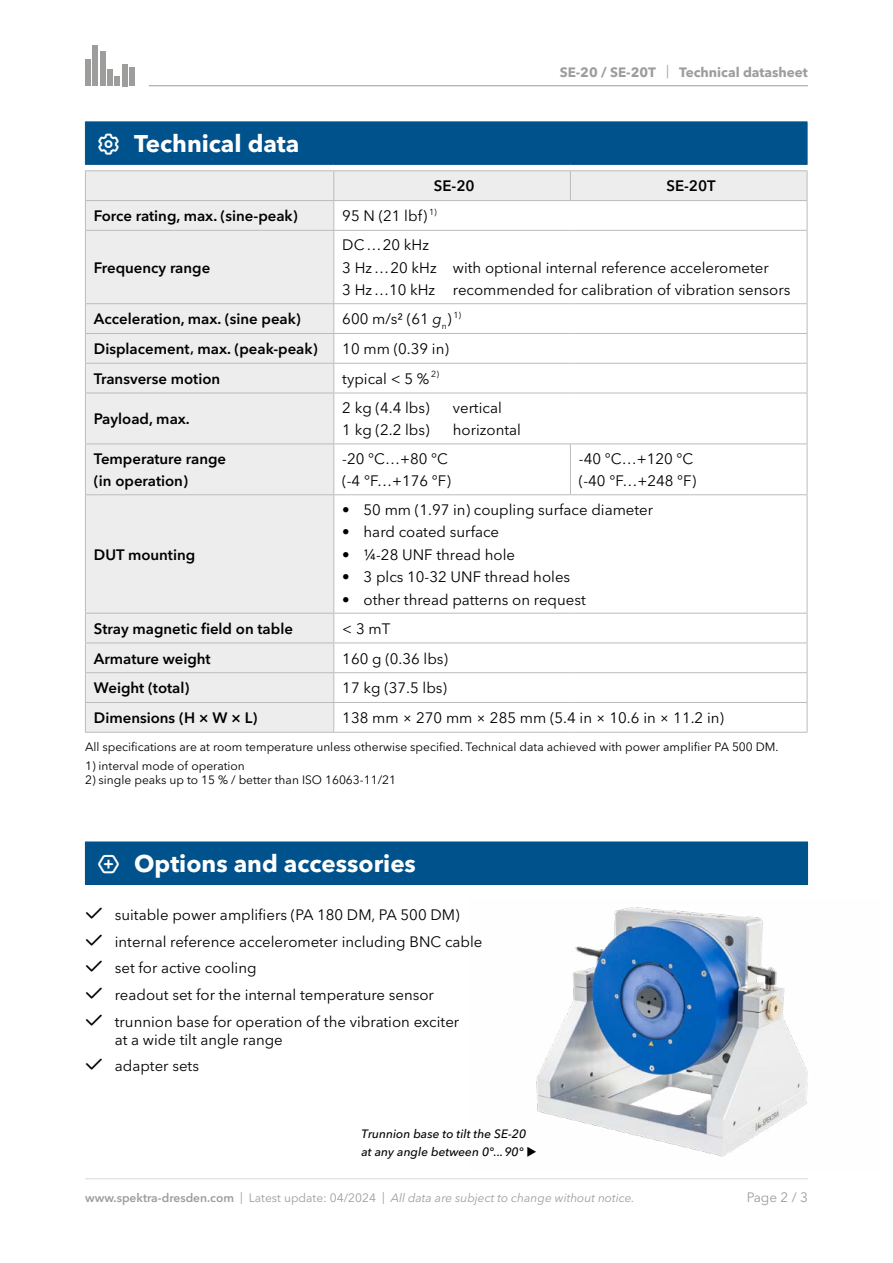
<style>
.page{position:relative;width:893px;height:1263px;background:#fff}
.page>*{position:absolute;margin:0;border:0;box-sizing:border-box;transform-origin:0 0}
.t1{font:700 24px "Avenir Next LT Pro";color:#fff}
.t2{font:15px/22.5px "Avenir Next LT Pro";color:#000}
.t3{font:600 15px "Avenir Next LT Pro";color:#000}
.t4{font:700 13.5px "Avenir Next LT Pro";color:#9d9d9c}
.t5{font:13.5px "Avenir Next LT Pro";color:#9d9d9c}
.t6{font:12px "Avenir Next LT Pro";color:#000}
.t7{font:italic 12px "Avenir Next LT Pro";color:#9d9d9c}
.Bildbeschriftung{font:italic 500 12px/18px "Avenir Next LT Pro";color:#000}
.s1{font-weight:400}
.s2{font-style:italic}
.s3{font-family:"Aller";font-weight:400}
.s4{font-weight:600;font-style:normal}
.s5{font-style:normal}
</style>
<div class="page">
<hr style="left:85px;top:1178px;width:723px;height:1px;background:#dadada">
<div style="left:85px;top:60px;width:5px;height:26px;background:#9d9d9c"></div>
<div style="left:92px;top:46px;width:6px;height:40px;background:#9d9d9c"></div>
<div style="left:100px;top:51px;width:5px;height:35px;background:#9d9d9c"></div>
<div style="left:115px;top:77px;width:5px;height:9px;background:#9d9d9c"></div>
<div style="left:122px;top:64px;width:5px;height:22px;background:#9d9d9c"></div>
<div style="left:129px;top:68px;width:6px;height:18px;background:#9d9d9c"></div>
<div style="left:107px;top:69px;width:6px;height:17px;background:#9d9d9c"></div>
<hr style="left:149px;top:85px;width:659px;height:1px;background:#9d9d9c">
<svg style="left:86px;top:231px;width:721px;height:501px"></svg>
<hr style="left:85px;top:303px;width:249px;height:1px;background:#bcbcbc">
<hr style="left:85px;top:333px;width:249px;height:1px;background:#bcbcbc">
<hr style="left:85px;top:363px;width:249px;height:1px;background:#bcbcbc">
<hr style="left:85px;top:393px;width:249px;height:1px;background:#bcbcbc">
<hr style="left:85px;top:443px;width:249px;height:1px;background:#bcbcbc">
<hr style="left:85px;top:494px;width:249px;height:1px;background:#bcbcbc">
<hr style="left:85px;top:613px;width:249px;height:1px;background:#bcbcbc">
<hr style="left:334px;top:230px;width:236px;height:1px;background:#bcbcbc">
<hr style="left:333px;top:231px;width:1px;height:72px;background:#bcbcbc">
<hr style="left:570px;top:230px;width:237px;height:1px;background:#bcbcbc">
<hr style="left:807px;top:231px;width:1px;height:72px;background:#bcbcbc">
<hr style="left:334px;top:303px;width:236px;height:1px;background:#bcbcbc">
<hr style="left:570px;top:303px;width:237px;height:1px;background:#bcbcbc">
<hr style="left:334px;top:333px;width:236px;height:1px;background:#bcbcbc">
<hr style="left:570px;top:333px;width:237px;height:1px;background:#bcbcbc">
<hr style="left:334px;top:363px;width:236px;height:1px;background:#bcbcbc">
<svg style="left:333px;top:304px;width:1px;height:89px"></svg>
<hr style="left:570px;top:363px;width:237px;height:1px;background:#bcbcbc">
<svg style="left:807px;top:304px;width:1px;height:89px"></svg>
<hr style="left:334px;top:393px;width:236px;height:1px;background:#bcbcbc">
<hr style="left:333px;top:393px;width:1px;height:50px;background:#bcbcbc">
<hr style="left:570px;top:393px;width:237px;height:1px;background:#bcbcbc">
<hr style="left:807px;top:393px;width:1px;height:50px;background:#bcbcbc">
<hr style="left:334px;top:443px;width:236px;height:1px;background:#bcbcbc">
<hr style="left:333px;top:444px;width:1px;height:50px;background:#bcbcbc">
<hr style="left:570px;top:443px;width:237px;height:1px;background:#bcbcbc">
<hr style="left:570px;top:444px;width:1px;height:50px;background:#bcbcbc">
<hr style="left:807px;top:444px;width:1px;height:50px;background:#bcbcbc">
<hr style="left:334px;top:494px;width:236px;height:1px;background:#bcbcbc">
<hr style="left:333px;top:495px;width:1px;height:118px;background:#bcbcbc">
<hr style="left:570px;top:494px;width:237px;height:1px;background:#bcbcbc">
<hr style="left:807px;top:495px;width:1px;height:118px;background:#bcbcbc">
<hr style="left:334px;top:613px;width:236px;height:1px;background:#bcbcbc">
<hr style="left:570px;top:613px;width:237px;height:1px;background:#bcbcbc">
<svg style="left:333px;top:613px;width:1px;height:119px"></svg>
<hr style="left:85px;top:230px;width:249px;height:1px;background:#bcbcbc">
<hr style="left:85px;top:231px;width:1px;height:72px;background:#bcbcbc">
<svg style="left:85px;top:304px;width:1px;height:89px"></svg>
<hr style="left:85px;top:393px;width:1px;height:50px;background:#bcbcbc">
<hr style="left:85px;top:444px;width:1px;height:50px;background:#bcbcbc">
<hr style="left:85px;top:495px;width:1px;height:118px;background:#bcbcbc">
<hr style="left:85px;top:642px;width:249px;height:1px;background:#bcbcbc">
<hr style="left:334px;top:642px;width:236px;height:1px;background:#bcbcbc">
<hr style="left:570px;top:642px;width:237px;height:1px;background:#bcbcbc">
<hr style="left:85px;top:672px;width:249px;height:1px;background:#bcbcbc">
<hr style="left:334px;top:672px;width:236px;height:1px;background:#bcbcbc">
<hr style="left:570px;top:672px;width:237px;height:1px;background:#bcbcbc">
<hr style="left:85px;top:702px;width:249px;height:1px;background:#bcbcbc">
<svg style="left:85px;top:613px;width:1px;height:119px"></svg>
<hr style="left:334px;top:702px;width:236px;height:1px;background:#bcbcbc">
<hr style="left:570px;top:702px;width:237px;height:1px;background:#bcbcbc">
<svg style="left:807px;top:613px;width:1px;height:119px"></svg>
<hr style="left:85px;top:732px;width:249px;height:1px;background:#bcbcbc">
<hr style="left:334px;top:732px;width:236px;height:1px;background:#bcbcbc">
<hr style="left:570px;top:732px;width:237px;height:1px;background:#bcbcbc">
<div style="left:85px;top:842px;width:722px;height:42px;background:#00528d"></div>
<hr style="left:807px;top:842px;width:1px;height:42px;background:#00528d">
<hr style="left:85px;top:884px;width:723px;height:1px;background:#00528d">
<img style="left:536px;top:907px;width:272px;height:250px">
<svg style="left:85px;top:122px;width:723px;height:108px"></svg>
<p class="t1" style="left:98px;top:129px;width:203px">□ Technical data</p>
<p class="t4" style="left:560px;top:64px;width:250px">SE-20 / SE-20T <span class="s1">|</span> Technical datasheet</p>
<p class="t3" style="left:434px;top:177px;width:42px">SE-20</p>
<p class="t3" style="left:666px;top:177px;width:51px">SE-20T</p>
<p class="t3" style="left:94px;top:207px;width:205px">Force rating, max. (sine-peak)</p>
<p class="t2" style="left:342px;top:205px;width:96px">95 N (21 lbf) <sup>1)</sup></p>
<p class="t3" style="left:94px;top:258px;width:118px">Frequency range</p>
<p class="t2" style="left:342px;top:234px;width:88px">DC … 20 kHz</p>
<p class="t2" style="left:342px;top:256px;width:428px">3 Hz … 20 kHz with optional internal reference accelerometer</p>
<p class="t2" style="left:342px;top:279px;width:450px">3 Hz … 10 kHz recommended for calibration of vibration sensors</p>
<p class="t3" style="left:94px;top:310px;width:208px">Acceleration, max. (sine peak)</p>
<p class="t2" style="left:342px;top:308px;width:120px">600 m/s² (61 <span class="s2">g</span><sub>n</sub>) <sup>1)</sup></p>
<p class="t3" style="left:94px;top:340px;width:225px">Displacement<span class="s3">,</span> max. (peak-peak)</p>
<p class="t2" style="left:342px;top:338px;width:108px">10 mm (0.39 in)</p>
<p class="t3" style="left:94px;top:369px;width:128px">Transverse motion</p>
<p class="t2" style="left:342px;top:367px;width:98px">typical &lt; 5 % <sup>2)</sup></p>
<p class="t3" style="left:94px;top:410px;width:97px">Payload, max.</p>
<p class="t2" style="left:342px;top:396px;width:89px">2 kg (4.4 lbs)</p>
<p class="t2" style="left:453px;top:396px;width:50px">vertical</p>
<p class="t2" style="left:342px;top:419px;width:89px">1 kg (2.2 lbs)</p>
<p class="t2" style="left:453px;top:419px;width:70px">horizontal</p>
<p class="t3" style="left:94px;top:449px;width:134px">Temperature range</p>
<p class="t3" style="left:94px;top:472px;width:96px">(in operation)</p>
<p class="t3" style="left:94px;top:545px;width:103px">DUT mounting</p>
<p class="t2" style="left:342px;top:447px;width:110px">-20 °C… +80 °C (-4 °F… +176 °F)</p>
<p class="t2" style="left:579px;top:447px;width:119px">-40 °C… +120 °C (-40 °F… +248 °F)</p>
<p class="t2" style="left:342px;top:498px;width:312px">• 50 mm (1.97 in) coupling surface diameter</p>
<p class="t2" style="left:342px;top:521px;width:158px">• hard coated surface</p>
<p class="t2" style="left:342px;top:543px;width:174px">• ¼-28 UNF thread hole</p>
<p class="t2" style="left:342px;top:566px;width:229px">• 3 plcs 10-32 UNF thread holes</p>
<p class="t2" style="left:342px;top:588px;width:245px">• other thread patterns on request</p>
<p class="t3" style="left:94px;top:619px;width:201px">Stray magnetic field on table</p>
<p class="t2" style="left:342px;top:617px;width:49px">&lt; 3 mT</p>
<p class="t3" style="left:94px;top:649px;width:118px">Armature weight</p>
<p class="t2" style="left:342px;top:647px;width:107px">160 g (0.36 lbs)</p>
<p class="t3" style="left:94px;top:679px;width:97px">Weight (total)</p>
<p class="t2" style="left:342px;top:677px;width:106px">17 kg (37.5 lbs)</p>
<p class="t3" style="left:94px;top:709px;width:165px">Dimensions (H × W × L)</p>
<p class="t2" style="left:342px;top:706px;width:383px">138 mm × 270 mm × 285 mm (5.4 in × 10.6 in × 11.2 in)</p>
<p class="t6" style="left:85px;top:740px;width:695px">All specifications are at room temperature unless otherwise specified. Technical data achieved with power amplifier PA 500 DM.</p>
<p class="t6" style="left:85px;top:758px;width:161px">1) interval mode of operation</p>
<p class="t6" style="left:85px;top:773px;width:312px">2) single peaks up to 15 % / better than ISO 16063-11/21</p>
<p class="t1" style="left:98px;top:849px;width:319px">●◆▲□■ Options and accessories</p>
<p class="t2" style="left:86px;top:904px;width:375px">✓ suitable power amplifiers (PA 180 DM, PA 500 DM)</p>
<p class="t2" style="left:86px;top:930px;width:398px">✓ internal reference accelerometer including BNC cable</p>
<p class="t2" style="left:86px;top:957px;width:172px">✓ set for active cooling</p>
<p class="t2" style="left:86px;top:983px;width:349px">✓ readout set for the internal temperature sensor</p>
<p class="t2" style="left:115px;top:1012px;width:346px;line-height:18px;text-indent:-29px">✓ trunnion base for operation of the vibration exciter at a wide tilt angle range</p>
<p class="t2" style="left:86px;top:1054px;width:114px">✓ adapter sets</p>
<p class="Bildbeschriftung" style="left:362px;top:1125px;width:177px">Trunnion base to tilt the SE-20 at any angle between 0°...90° ◆</p>
<p class="t7" style="left:85px;top:1191px;width:551px"><span class="s4">www.spektra-dresden.com</span> <span class="s5">| Latest update: 04/2024 |</span> All data are subject to change without notice.</p>
<p class="t5" style="left:747px;top:1189px;width:63px">Page 2 / 3</p>
</div>
